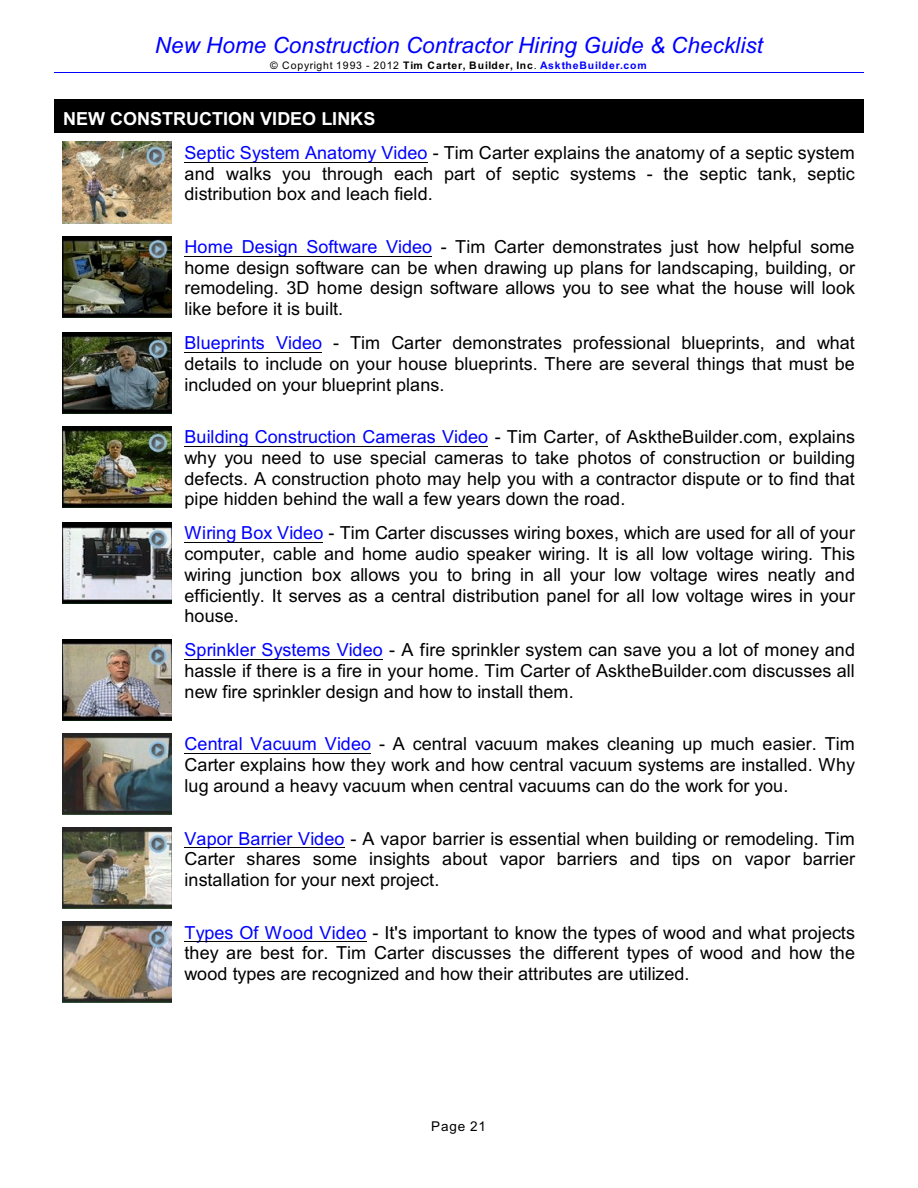
<style>
.page{position:relative;width:918px;height:1188px;background:#fff}
.page>*{position:absolute;margin:0;border:0;box-sizing:border-box;transform-origin:0 0}
.t1{font:italic 22.35px "Arial";letter-spacing:.01em;color:#00f}
.t2{font:18px/20.7px "Arial";letter-spacing:.005em;color:#000;text-align:justify}
.t3{font:13.5px "Arial";letter-spacing:.06em;color:#000}
.t4{font:700 10.5px "Arial";letter-spacing:.085em;color:#000}
.s1{font-weight:400}
.s2{color:#00f}
.s3{font-weight:700;color:#fff}
</style>
<div class="page">
<hr style="left:54px;top:72px;width:810px;height:1px;background:#00f">
<div style="left:54px;top:99px;width:810px;height:34px;background:#000"></div>
<img style="left:63px;top:142px;width:108px;height:81px">
<hr style="left:184px;top:162px;width:244px;height:1px;background:#000">
<img style="left:63px;top:236px;width:108px;height:81px">
<hr style="left:184px;top:256px;width:248px;height:1px;background:#000">
<img style="left:63px;top:332px;width:108px;height:81px">
<hr style="left:184px;top:352px;width:138px;height:1px;background:#000">
<img style="left:63px;top:426px;width:108px;height:81px">
<hr style="left:184px;top:446px;width:304px;height:1px;background:#000">
<img style="left:63px;top:522px;width:108px;height:82px">
<hr style="left:184px;top:542px;width:139px;height:1px;background:#000">
<img style="left:63px;top:639px;width:108px;height:81px">
<hr style="left:184px;top:659px;width:199px;height:1px;background:#000">
<img style="left:63px;top:733px;width:108px;height:81px">
<hr style="left:184px;top:753px;width:187px;height:1px;background:#000">
<img style="left:63px;top:828px;width:108px;height:81px">
<hr style="left:184px;top:847px;width:161px;height:1px;background:#000">
<img style="left:63px;top:922px;width:108px;height:81px">
<hr style="left:184px;top:941px;width:183px;height:1px;background:#000">
<p class="t1" style="left:155px;top:37px;width:610px">New Home Construction Contractor Hiring Guide &amp; Checklist</p>
<p class="t4" style="left:270px;top:62px;width:378px"><span class="s1">© Copyright 1993 - 2012</span> Tim Carter, Builder, Inc<span class="s1">.</span> <span class="s2">AsktheBuilder.com</span></p>
<p class="t2" style="left:184px;top:103px;width:672px;line-height:34px;text-indent:-122px"><span class="s3">NEW CONSTRUCTION VIDEO LINKS<br></span><span class="s2">Septic System Anatomy Video</span> - Tim Carter explains the anatomy of a septic system</p>
<p class="t2" style="left:184px;top:165px;width:672px">and walks you through each part of septic systems - the septic tank, septic distribution box and leach field.</p>
<p class="t2" style="left:184px;top:238px;width:672px"><span class="s2">Home Design Software Video</span> - Tim Carter demonstrates just how helpful some home design software can be when drawing up plans for landscaping, building, or remodeling. 3D home design software allows you to see what the house will look like before it is built.</p>
<p class="t2" style="left:184px;top:334px;width:672px"><span class="s2">Blueprints Video</span> - Tim Carter demonstrates professional blueprints, and what details to include on your house blueprints. There are several things that must be included on your blueprint plans.</p>
<p class="t2" style="left:184px;top:428px;width:672px"><span class="s2">Building Construction Cameras Video</span> - Tim Carter, of AsktheBuilder.com, explains why you need to use special cameras to take photos of construction or building defects. A construction photo may help you with a contractor dispute or to find that pipe hidden behind the wall a few years down the road.</p>
<p class="t2" style="left:184px;top:524px;width:672px"><span class="s2">Wiring Box Video</span> - Tim Carter discusses wiring boxes, which are used for all of your computer, cable and home audio speaker wiring. It is all low voltage wiring. This wiring junction box allows you to bring in all your low voltage wires neatly and efficiently. It serves as a central distribution panel for all low voltage wires in your house.</p>
<p class="t2" style="left:184px;top:641px;width:672px"><span class="s2">Sprinkler Systems Video</span> - A fire sprinkler system can save you a lot of money and hassle if there is a fire in your home. Tim Carter of AsktheBuilder.com discusses all new fire sprinkler design and how to install them.</p>
<p class="t2" style="left:184px;top:735px;width:672px"><span class="s2">Central Vacuum Video</span> - A central vacuum makes cleaning up much easier. Tim Carter explains how they work and how central vacuum systems are installed. Why lug around a heavy vacuum when central vacuums can do the work for you.</p>
<p class="t2" style="left:184px;top:830px;width:672px"><span class="s2">Vapor Barrier Video</span> - A vapor barrier is essential when building or remodeling. Tim Carter shares some insights about vapor barriers and tips on vapor barrier installation for your next project.</p>
<p class="t2" style="left:184px;top:924px;width:672px"><span class="s2">Types Of Wood Video</span> - It's important to know the types of wood and what projects they are best for. Tim Carter discusses the different types of wood and how the wood types are recognized and how their attributes are utilized.</p>
<p class="t3" style="left:431px;top:1121px;width:56px">Page 21</p>
</div>
